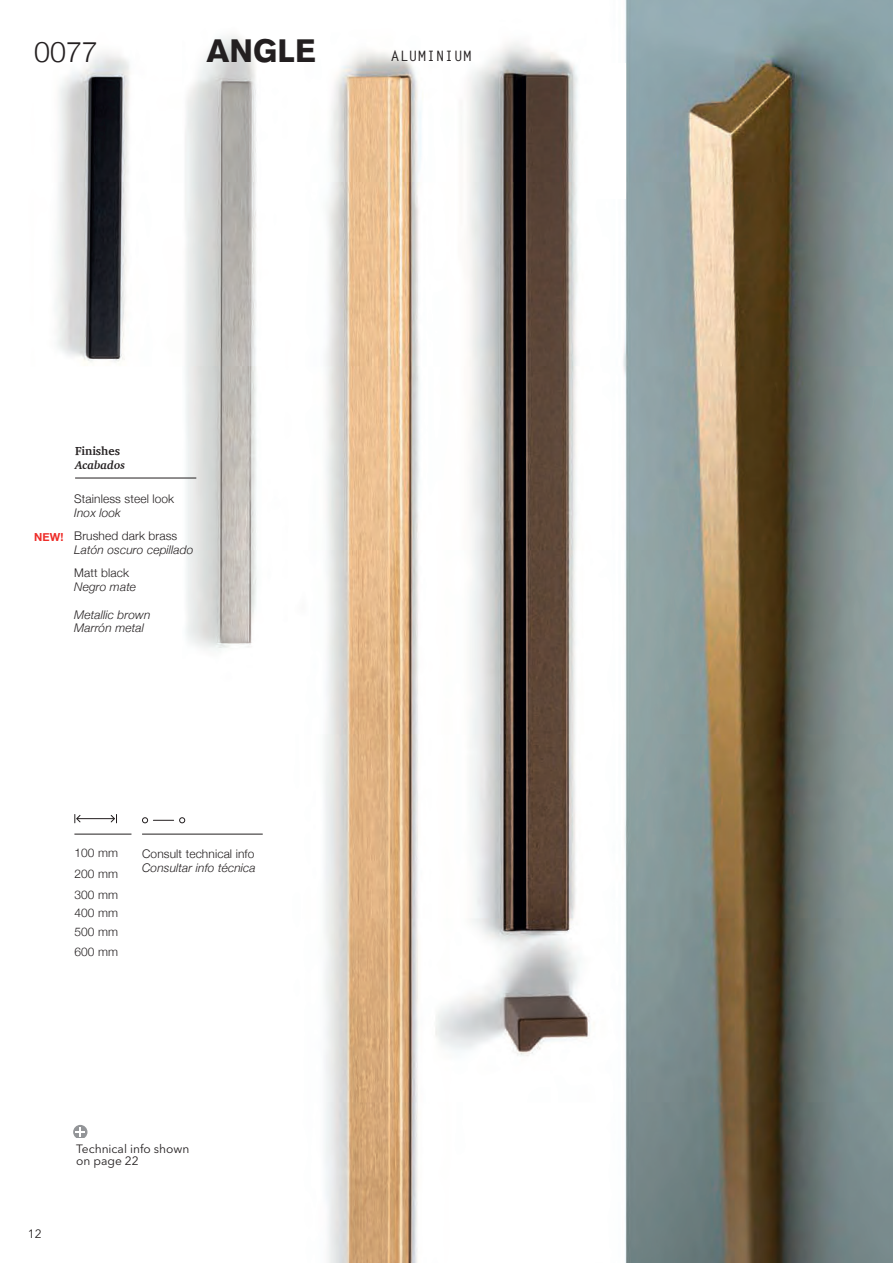
<style>
.page{position:relative;width:893px;height:1263px;background:#fff}
.page>*{position:absolute;margin:0;border:0;box-sizing:border-box;transform-origin:0 0}
.t1{font:900 31.8px "Akzidenz Grotesk";color:#231f20}
.t2{font:300 28.65px "Helvetica Neue";color:#231f20}
.t3{font:700 14.25px "Letter Gothic Std";letter-spacing:.03em;color:#231f20}
.t4{font:300 12px/20.9px "Helvetica Neue";letter-spacing:.01em;color:#231f20;text-align:justify}
.t5{font:italic 300 12px/13.8px "Helvetica Neue";letter-spacing:.01em;color:#231f20}
.t6{font:12px/12px "Avenir Next LT Pro";color:#231f20}
.t7{font:700 12px "Charter";color:#231f20}
.t8{font:italic 700 11.55px "Charter";color:#231f20}
.t9{font:700 11.1px "Helvetica Neue";color:#ee2d29}
</style>
<div class="page">
<img style="left:55px;top:0;width:838px;height:1263px">
<div style="left:73px;top:1125px;width:14px;height:14px;background:#939598;border-radius:50%"></div>
<svg style="left:75px;top:1127px;width:10px;height:9px"></svg>
<hr style="left:74px;top:834px;width:57px;height:1px;background:#231f20">
<hr style="left:142px;top:834px;width:121px;height:1px;background:#231f20">
<hr style="left:77px;top:818px;width:37px;height:1px;background:#231f20">
<svg style="left:74px;top:814px;width:7px;height:9px"></svg>
<svg style="left:110px;top:814px;width:7px;height:9px"></svg>
<svg style="left:142px;top:817px;width:43px;height:6px"></svg>
<hr style="left:75px;top:478px;width:121px;height:1px;background:#231f20">
<div style="left:0;top:1139px;width:108px;height:124px;background:#fff"></div>
<div style="left:594px;top:63px;width:31px;height:135px;background:#fff"></div>
<h2 class="t2" style="left:34px;top:28px;width:65px">0077</h2>
<h1 class="t1" style="left:207px;top:31px;width:111px">ANGLE</h1>
<p class="t3" style="left:391px;top:47px;width:82px">ALUMINIUM</p>
<p class="t9" style="left:34px;top:529px;width:31px">NEW!</p>
<p class="t7" style="left:75px;top:440px;width:46px">Finishes</p>
<p class="t8" style="left:75px;top:455px;width:51px">Acabados</p>
<p class="t4" style="left:74px;top:488px;width:101px">Stainless steel look</p>
<p class="t5" style="left:74px;top:505px;width:48px">Inox look</p>
<p class="t4" style="left:74px;top:525px;width:105px">Brushed dark brass</p>
<p class="t5" style="left:74px;top:542px;width:121px">Latón oscuro cepillado</p>
<p class="t4" style="left:74px;top:562px;width:56px">Matt black</p>
<p class="t5" style="left:74px;top:579px;width:63px">Negro mate</p>
<p class="t5" style="left:74px;top:607px;width:78px">Metallic brown<br>Marrón metal</p>
<p class="t4" style="left:74px;top:842px;width:45px">100 mm 200 mm 300 mm</p>
<p class="t4" style="left:74px;top:903px;width:45px;line-height:18.5px">400 mm<br>500 mm</p>
<p class="t4" style="left:74px;top:940px;width:45px">600 mm</p>
<p class="t4" style="left:142px;top:842px;width:114px">Consult technical info</p>
<p class="t5" style="left:142px;top:860px;width:115px">Consultar info técnica</p>
<p class="t6" style="left:28px;top:1228px;width:15px">12</p>
<p class="t6" style="left:76px;top:1143px;width:115px">Technical info shown on page 22</p>
</div>
